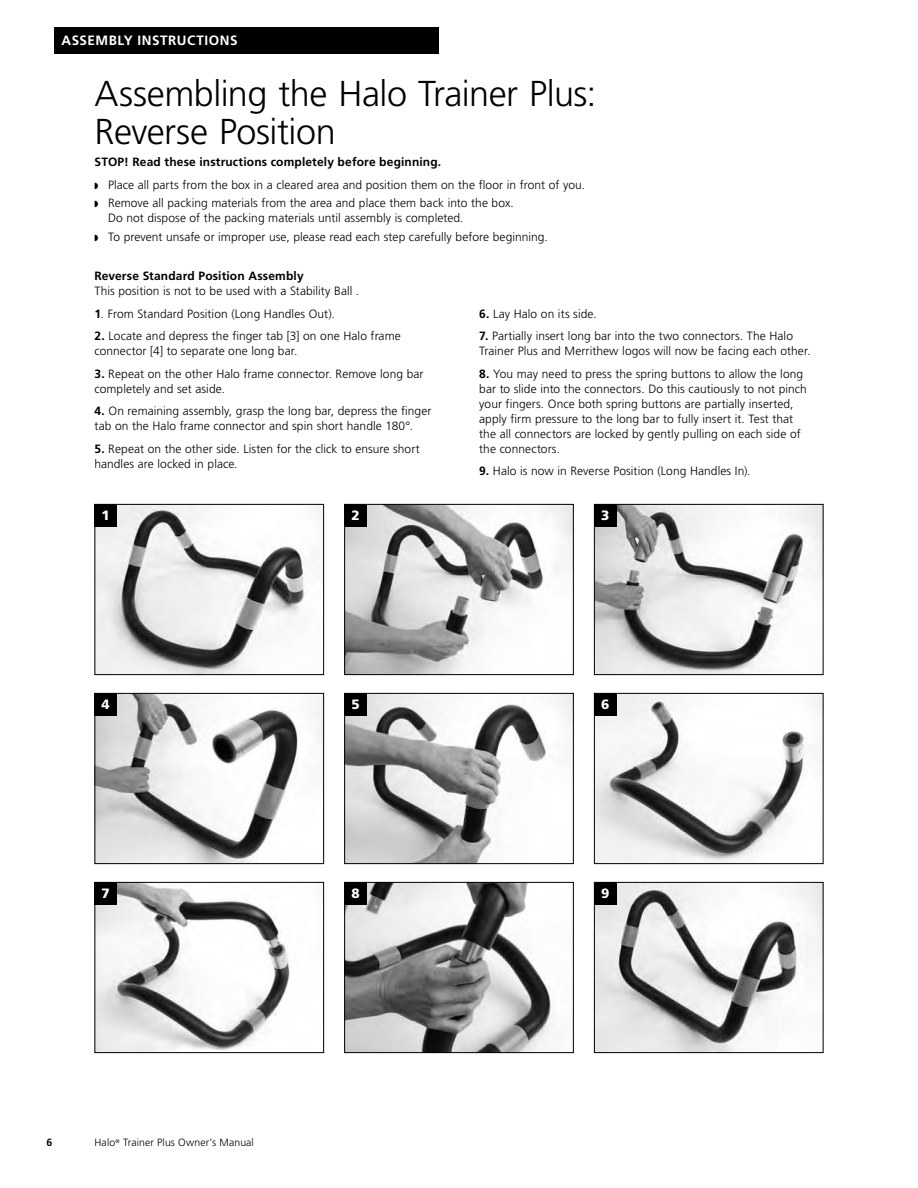
<style>
.page{position:relative;width:918px;height:1188px;background:#fff}
.page>*{position:absolute;margin:0;border:0;box-sizing:border-box;transform-origin:0 0}
.t1{font:300 36px/37.5px "Frutiger LT Std";letter-spacing:-.015em;color:#000}
.t2{font:700 13.5px "Frutiger LT Std";letter-spacing:.04em;color:#fff}
.t3{font:900 13.5px "Frutiger LT Std";color:#fff}
.t4{font:300 12px/15px "Frutiger LT Std";letter-spacing:.005em;color:#000}
.t5{font:700 12px "Frutiger LT Std";letter-spacing:.01em;color:#000}
.t6{font:300 10.5px "Frutiger LT Std";letter-spacing:.01em;color:#000}
.t7{font:700 10.5px "Frutiger LT Std";color:#000}
.s1{font-weight:700}
</style>
<div class="page">
<img style="left:96px;top:506px;width:226px;height:167px">
<div style="left:94px;top:504px;width:230px;height:171px;border:1px solid #000"></div>
<img style="left:96px;top:695px;width:226px;height:167px">
<div style="left:94px;top:693px;width:230px;height:171px;border:1px solid #000"></div>
<img style="left:96px;top:884px;width:194px;height:167px">
<div style="left:94px;top:882px;width:230px;height:171px;border:1px solid #000"></div>
<img style="left:596px;top:506px;width:226px;height:167px">
<div style="left:594px;top:504px;width:230px;height:171px;border:1px solid #000"></div>
<img style="left:596px;top:695px;width:226px;height:167px">
<div style="left:594px;top:693px;width:230px;height:171px;border:1px solid #000"></div>
<img style="left:596px;top:884px;width:226px;height:167px">
<div style="left:594px;top:882px;width:230px;height:171px;border:1px solid #000"></div>
<img style="left:346px;top:506px;width:226px;height:167px">
<div style="left:344px;top:504px;width:230px;height:171px;border:1px solid #000"></div>
<img style="left:346px;top:695px;width:226px;height:167px">
<div style="left:344px;top:693px;width:230px;height:171px;border:1px solid #000"></div>
<img style="left:346px;top:884px;width:208px;height:167px">
<div style="left:344px;top:882px;width:230px;height:171px;border:1px solid #000"></div>
<div style="left:54px;top:27px;width:385px;height:27px;background:#000"></div>
<div style="left:94px;top:504px;width:23px;height:22px;background:#000"></div>
<div style="left:94px;top:693px;width:23px;height:23px;background:#000"></div>
<div style="left:94px;top:882px;width:23px;height:22px;background:#000"></div>
<div style="left:344px;top:504px;width:23px;height:22px;background:#000"></div>
<div style="left:344px;top:693px;width:23px;height:23px;background:#000"></div>
<div style="left:344px;top:882px;width:23px;height:22px;background:#000"></div>
<div style="left:594px;top:504px;width:22px;height:22px;background:#000"></div>
<div style="left:594px;top:693px;width:22px;height:23px;background:#000"></div>
<div style="left:594px;top:882px;width:22px;height:22px;background:#000"></div>
<p class="t2" style="left:62px;top:33px;width:178px">ASSEMBLY INSTRUCTIONS</p>
<h1 class="t1" style="left:95px;top:75px;width:503px">Assembling the Halo Trainer Plus:<br>Reverse Position</h1>
<p class="t5" style="left:95px;top:155px;width:348px">STOP! Read these instructions completely before beginning.</p>
<p class="t4" style="left:108px;top:175px;width:479px;line-height:18.8px">Place all parts from the box in a cleared area and position them on the floor in front of you.<br>Remove all packing materials from the area and place them back into the box.</p>
<p class="t4" style="left:108px;top:209px;width:441px;line-height:18.8px">Do not dispose of the packing materials until assembly is completed.<br>To prevent unsafe or improper use, please read each step carefully before beginning.</p>
<p class="t5" style="left:95px;top:269px;width:211px">Reverse Standard Position Assembly</p>
<p class="t4" style="left:95px;top:284px;width:266px">This position is not to be used with a Stability Ball .</p>
<p class="t4" style="left:95px;top:306px;width:242px"><span class="s1">1</span>. From Standard Position (Long Handles Out).</p>
<p class="t4" style="left:95px;top:329px;width:308px"><span class="s1">2.</span> Locate and depress the finger tab [3] on one Halo frame connector [4] to separate one long bar.</p>
<p class="t4" style="left:95px;top:366px;width:331px"><span class="s1">3.</span> Repeat on the other Halo frame connector. Remove long bar completely and set aside.</p>
<p class="t4" style="left:95px;top:404px;width:338px"><span class="s1">4.</span> On remaining assembly, grasp the long bar, depress the finger tab on the Halo frame connector and spin short handle 180°.</p>
<p class="t4" style="left:95px;top:441px;width:327px"><span class="s1">5.</span> Repeat on the other side. Listen for the click to ensure short handles are locked in place.</p>
<p class="t4" style="left:479px;top:306px;width:119px"><span class="s1">6.</span> Lay Halo on its side.</p>
<p class="t4" style="left:479px;top:329px;width:333px"><span class="s1">7.</span> Partially insert long bar into the two connectors. The Halo<br>Trainer Plus and Merrithew logos will now be facing each other.</p>
<p class="t4" style="left:479px;top:366px;width:329px"><span class="s1">8.</span> You may need to press the spring buttons to allow the long bar to slide into the connectors. Do this cautiously to not pinch your fingers. Once both spring buttons are partially inserted, apply firm pressure to the long bar to fully insert it. Test that the all connectors are locked by gently pulling on each side of the connectors.</p>
<p class="t4" style="left:479px;top:464px;width:273px"><span class="s1">9.</span> Halo is now in Reverse Position (Long Handles In).</p>
<p class="t3" style="left:102px;top:507px;width:10px">1</p>
<p class="t3" style="left:351px;top:507px;width:10px">2</p>
<p class="t3" style="left:601px;top:507px;width:10px">3</p>
<p class="t3" style="left:102px;top:696px;width:10px">4</p>
<p class="t3" style="left:351px;top:696px;width:10px">5</p>
<p class="t3" style="left:601px;top:696px;width:10px">6</p>
<p class="t3" style="left:102px;top:885px;width:10px">7</p>
<p class="t3" style="left:351px;top:885px;width:10px">8</p>
<p class="t3" style="left:601px;top:885px;width:10px">9</p>
<p class="t7" style="left:47px;top:1137px;width:7px">6</p>
<p class="t6" style="left:95px;top:1137px;width:161px">Halo<sup>®</sup> Trainer Plus Owner’s Manual</p>
</div>
